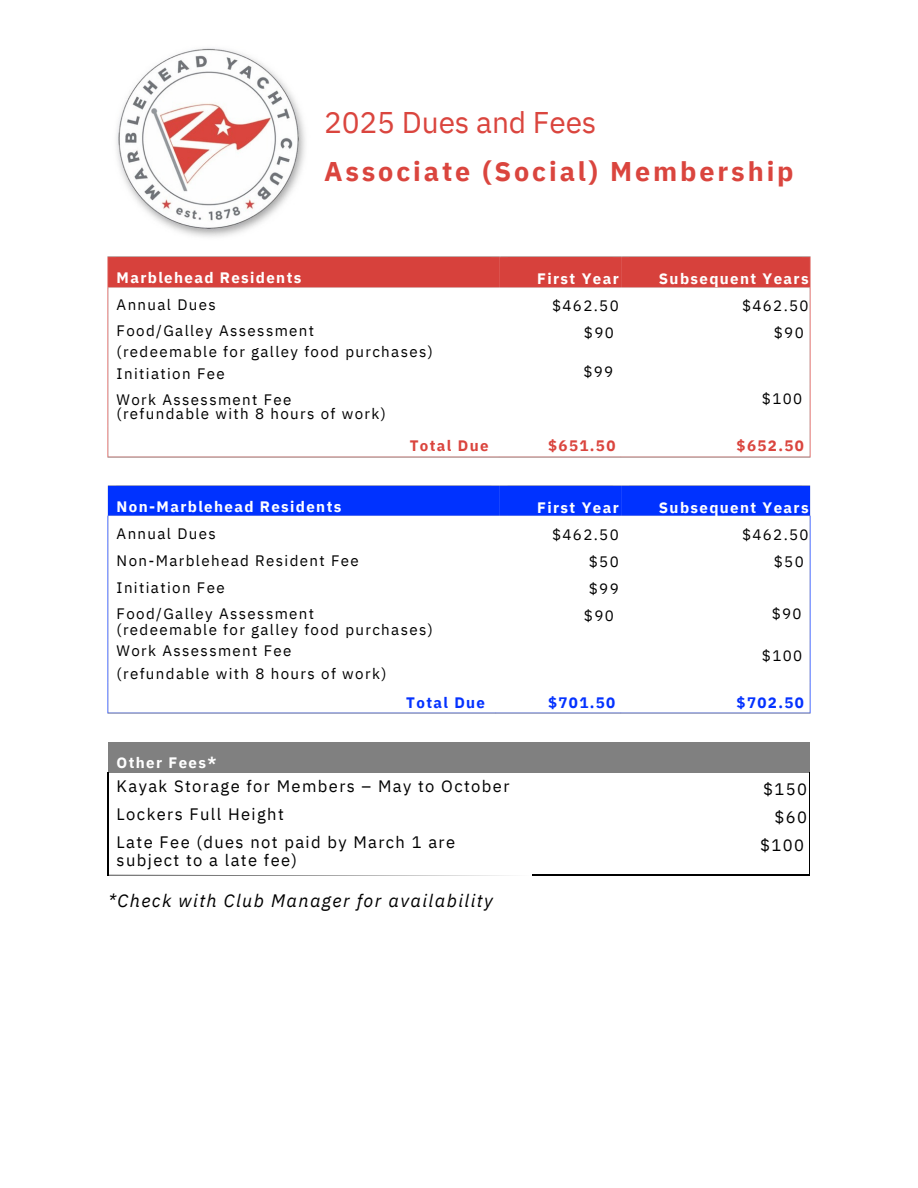
<style>
.page{position:relative;width:918px;height:1188px;background:#fff}
.page>*{position:absolute;margin:0;border:0;box-sizing:border-box;transform-origin:0 0}
.t1{font:29.85px "IBM Plex Sans";letter-spacing:-.005em;color:#da453e}
.t2{font:700 27px "IBM Plex Sans";letter-spacing:.105em;color:#da453e}
.t3{font:italic 18px "IBM Plex Sans";letter-spacing:.08em;color:#000}
.t4{font:16.5px/28.2px "IBM Plex Sans";letter-spacing:.085em;color:#000}
.t5{font:15.15px/27px "IBM Plex Sans";letter-spacing:.09em;color:#000}
.t6{font:700 15.15px "IBM Plex Sans";letter-spacing:.09em;color:#fff}
.t7{font:700 15.15px "IBM Plex Sans";letter-spacing:.09em;color:#0432ff}
.t8{font:700 15.15px "IBM Plex Sans";letter-spacing:.09em;color:#da453e}
.s1{font-weight:700;color:#fff}
</style>
<div class="page">
<img style="left:107px;top:256px;width:704px;height:202px">
<img style="left:107px;top:485px;width:704px;height:229px">
<div style="left:108px;top:743px;width:702px;height:30px;background:#808080"></div>
<svg style="left:108px;top:773px;width:1px;height:57px"></svg>
<svg style="left:809px;top:773px;width:1px;height:57px"></svg>
<hr style="left:108px;top:830px;width:1px;height:45px;background:#000">
<svg style="left:108px;top:875px;width:425px;height:1px"></svg>
<hr style="left:533px;top:875px;width:276px;height:1px;background:#000">
<hr style="left:809px;top:830px;width:1px;height:45px;background:#000">
<img style="left:116px;top:48px;width:189px;height:189px">
<p class="t1" style="left:324px;top:102px;width:274px">2025 Dues and Fees</p>
<p class="t2" style="left:324px;top:154px;width:471px">Associate (Social) Membership</p>
<h3 class="t6" style="left:117px;top:268px;width:186px">Marblehead Residents</h3>
<p class="t5" style="left:117px;top:291px;width:101px">Annual Dues</p>
<p class="t5" style="left:117px;top:317px;width:199px">Food/Galley Assessment</p>
<h3 class="t5" style="left:117px;top:338px;width:318px">(redeemable for galley food purchases)</h3>
<p class="t5" style="left:117px;top:360px;width:110px">Initiation Fee</p>
<p class="t5" style="left:117px;top:392px;width:271px;line-height:14.7px">Work Assessment Fee (refundable with 8 hours of work)</p>
<p class="t8" style="left:410px;top:435px;width:80px">Total Due</p>
<p class="t5" style="left:117px;top:493px;width:244px"><span class="s1">Non-Marblehead Residents<br></span>Annual Dues<br>Non-Marblehead Resident Fee<br>Initiation Fee</p>
<p class="t5" style="left:117px;top:600px;width:199px">Food/Galley Assessment</p>
<p class="t5" style="left:117px;top:616px;width:318px">(redeemable for galley food purchases)</p>
<p class="t5" style="left:117px;top:637px;width:176px">Work Assessment Fee</p>
<h3 class="t5" style="left:117px;top:660px;width:271px">(refundable with 8 hours of work)</h3>
<p class="t7" style="left:406px;top:692px;width:80px">Total Due</p>
<p class="t6" style="left:117px;top:753px;width:101px">Other Fees*</p>
<p class="t4" style="left:117px;top:772px;width:394px">Kayak Storage for Members – May to October<br>Lockers Full Height<br>Late Fee (dues not paid by March 1 are</p>
<p class="t4" style="left:117px;top:846px;width:182px">subject to a late fee)</p>
<p class="t3" style="left:108px;top:888px;width:386px">*Check with Club Manager for availability</p>
<p class="t6" style="left:537px;top:268px;width:83px">First Year</p>
<p class="t5" style="left:552px;top:292px;width:68px">$462.50</p>
<p class="t5" style="left:584px;top:319px;width:31px">$90</p>
<p class="t5" style="left:583px;top:358px;width:31px">$99</p>
<h3 class="t8" style="left:548px;top:435px;width:69px">$651.50</h3>
<p class="t6" style="left:537px;top:497px;width:83px">First Year</p>
<p class="t5" style="left:552px;top:520px;width:68px">$462.50</p>
<p class="t5" style="left:589px;top:547px;width:31px">$50</p>
<p class="t5" style="left:589px;top:574px;width:31px">$99</p>
<p class="t5" style="left:584px;top:601px;width:31px">$90</p>
<p class="t7" style="left:548px;top:692px;width:69px">$701.50</p>
<h3 class="t6" style="left:659px;top:268px;width:151px">Subsequent Years</h3>
<h3 class="t5" style="left:742px;top:292px;width:68px">$462.50</h3>
<h3 class="t5" style="left:774px;top:319px;width:31px">$90</h3>
<p class="t5" style="left:762px;top:385px;width:42px">$100</p>
<p class="t8" style="left:737px;top:435px;width:69px">$652.50</p>
<p class="t6" style="left:659px;top:497px;width:151px">Subsequent Years</p>
<p class="t5" style="left:742px;top:520px;width:68px">$462.50</p>
<p class="t5" style="left:774px;top:547px;width:31px">$50</p>
<h3 class="t5" style="left:772px;top:599px;width:31px">$90</h3>
<h2 class="t5" style="left:762px;top:641px;width:42px">$100</h2>
<h2 class="t7" style="left:737px;top:692px;width:69px">$702.50</h2>
<h2 class="t4" style="left:760px;top:774px;width:48px;text-align:right">$150 $60 $100</h2>
</div>
